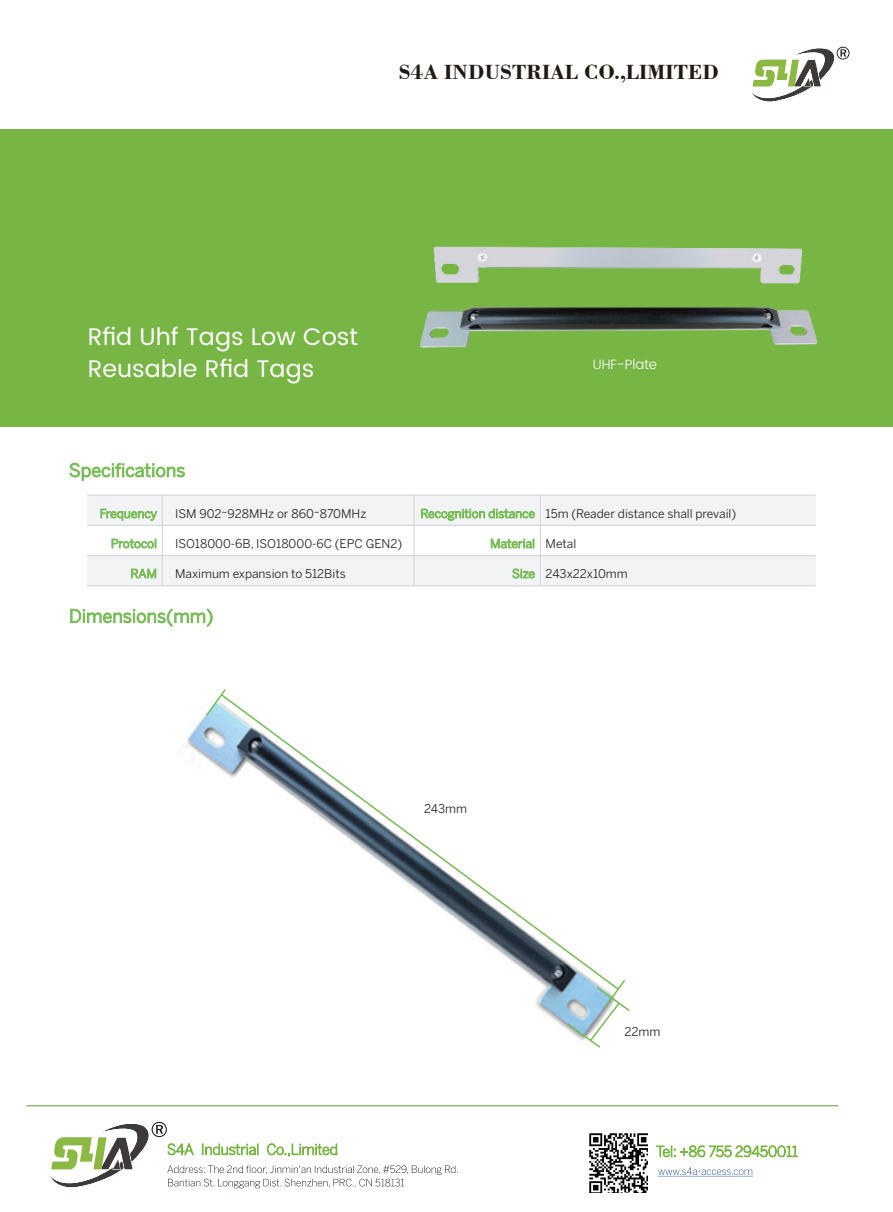
<style>
.page{position:relative;width:893px;height:1212px;background:#fff}
.page>*{position:absolute;margin:0;border:0;box-sizing:border-box;transform-origin:0 0}
.t1{font:24px/32.4px "Poppins";color:#fff}
.t2{font:700 21.6px "Bodoni BT";letter-spacing:.005em;color:#211914}
.t3{font:18px "Benton Sans";color:#76bb54}
.t4{font:300 13.5px "Poppins";color:#fff}
.t5{font:12px "Benton Sans";color:#231f20}
</style>
<div class="page">
<div style="left:87px;top:556px;width:729px;height:30px;background:#f2f3f4"></div>
<div style="left:0;top:129px;width:893px;height:298px;background:#77b545"></div>
<div style="left:87px;top:495px;width:729px;height:30px;background:#f2f3f4"></div>
<svg style="left:752px;top:47px;width:97px;height:55px"></svg>
<svg style="left:70px;top:463px;width:115px;height:18px"></svg>
<svg style="left:70px;top:608px;width:143px;height:19px"></svg>
<svg style="left:656px;top:1145px;width:142px;height:12px"></svg>
<hr style="left:27px;top:1105px;width:811px;height:1px;background:#5a9f45">
<img style="left:589px;top:1133px;width:59px;height:59px">
<svg style="left:49px;top:1122px;width:409px;height:66px"></svg>
<svg style="left:658px;top:1167px;width:95px;height:9px"></svg>
<hr style="left:87px;top:525px;width:729px;height:1px;background:#d1d2d4">
<hr style="left:87px;top:495px;width:729px;height:1px;background:#d1d2d4">
<hr style="left:87px;top:586px;width:729px;height:1px;background:#d1d2d4">
<hr style="left:87px;top:555px;width:729px;height:1px;background:#d1d2d4">
<svg style="left:421px;top:509px;width:114px;height:11px"></svg>
<svg style="left:491px;top:539px;width:43px;height:9px"></svg>
<svg style="left:513px;top:569px;width:22px;height:9px"></svg>
<img style="left:420px;top:246px;width:397px;height:102px">
<hr style="left:540px;top:495px;width:1px;height:91px;background:#d1d2d4">
<hr style="left:414px;top:495px;width:1px;height:91px;background:#d1d2d4">
<hr style="left:162px;top:495px;width:1px;height:91px;background:#d1d2d4">
<svg style="left:101px;top:509px;width:56px;height:11px"></svg>
<svg style="left:112px;top:539px;width:44px;height:9px"></svg>
<svg style="left:131px;top:569px;width:25px;height:9px"></svg>
<img style="left:187px;top:715px;width:379px;height:314px">
<svg style="left:205px;top:689px;width:21px;height:28px"></svg>
<svg style="left:219px;top:693px;width:386px;height:298px"></svg>
<svg style="left:566px;top:978px;width:64px;height:70px"></svg>
<h2 class="t2" style="left:399px;top:59px;width:322px">S4A INDUSTRIAL CO.,LIMITED</h2>
<h1 class="t1" style="left:88px;top:321px;width:272px">Rfid Uhf Tags Low Cost<br>Reusable Rfid Tags</h1>
<h3 class="t3" style="left:69px;top:459px;width:118px">Specifications</h3>
<p class="t4" style="left:593px;top:355px;width:66px">UHF-Plate</p>
<p class="t5" style="left:175px;top:506px;width:193px">ISM 902~928MHz or 860~870MHz</p>
<p class="t5" style="left:175px;top:536px;width:229px">ISO18000-6B, ISO18000-6C (EPC GEN2)</p>
<p class="t5" style="left:175px;top:566px;width:172px">Maximum expansion to 512Bits</p>
<h3 class="t3" style="left:69px;top:605px;width:146px">Dimensions(mm)</h3>
<p class="t5" style="left:424px;top:801px;width:45px">243mm</p>
<p class="t5" style="left:546px;top:506px;width:192px">15m (Reader distance shall prevail)</p>
<p class="t5" style="left:546px;top:536px;width:32px">Metal</p>
<p class="t5" style="left:546px;top:566px;width:84px">243x22x10mm</p>
<p class="t5" style="left:625px;top:1024px;width:37px">22mm</p>
</div>
